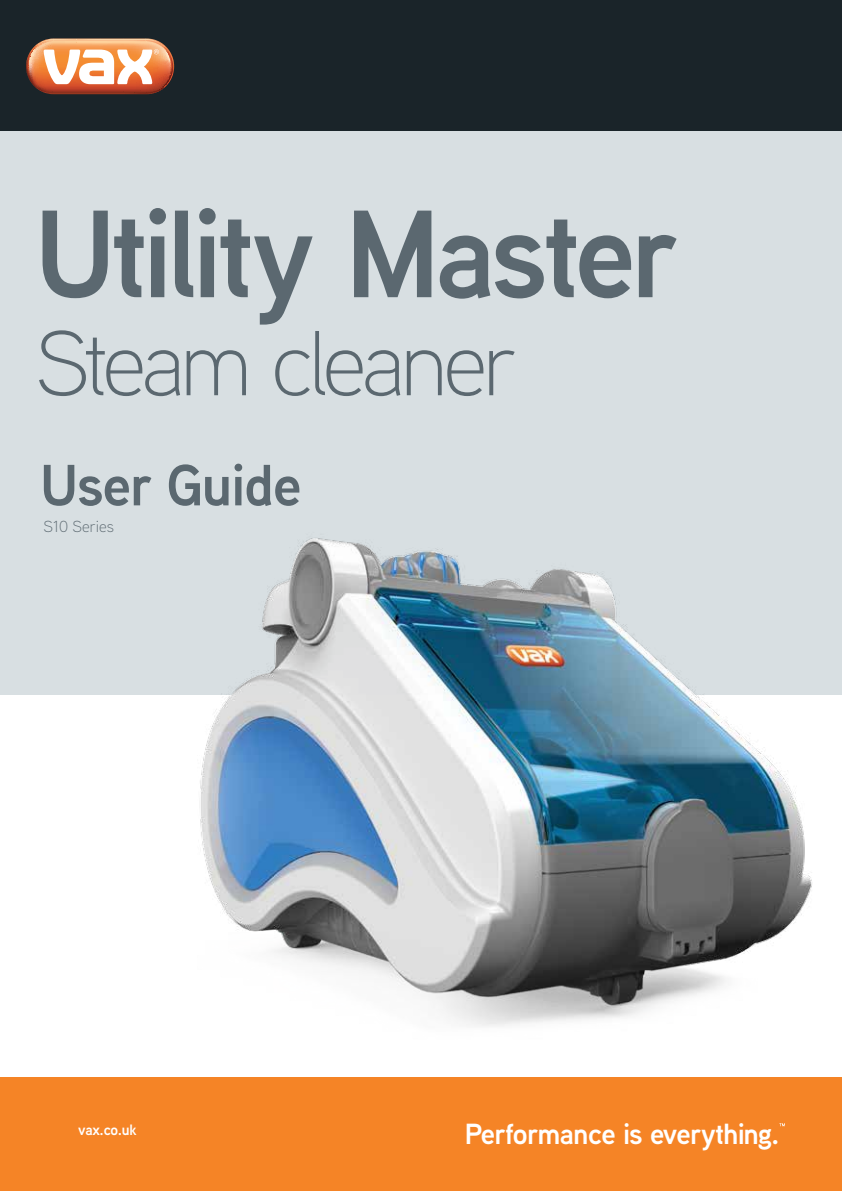
<style>
.page{position:relative;width:842px;height:1191px;background:#fff}
.page>*{position:absolute;margin:0;border:0;box-sizing:border-box;transform-origin:0 0}
.t1{font:600 124px "Vax Aaux Next";letter-spacing:-.045em;color:#5b6870}
.t2{font:300 92px "Vax Aaux Next";letter-spacing:-.055em;color:#5b6870}
.t3{font:600 58px "Vax Aaux Next";letter-spacing:-.02em;color:#5b6870}
.t4{font:600 29px "Vax Aaux Next";letter-spacing:-.025em;color:#fff}
.t5{font:300 16px "Vax Aaux Next";color:#5b6870}
.t6{font:600 15px "Vax Aaux Next";letter-spacing:-.02em;color:#fff}
</style>
<div class="page">
<div style="left:0;top:130px;width:842px;height:565px;background:#d8dfe2"></div>
<img style="left:200px;top:538px;width:612px;height:488px">
<div style="left:0;top:0;width:842px;height:130px;background:#1a2429"></div>
<svg style="left:26px;top:38px;width:148px;height:56px;background:#d79a79"></svg>
<div style="left:0;top:1077px;width:842px;height:114px;background:#f58426"></div>
<svg style="left:779px;top:1123px;width:6px;height:3px"></svg>
<h1 class="t1" style="left:35px;top:167px;width:646px">Utility Master</h1>
<h2 class="t2" style="left:35px;top:302px;width:484px">Steam cleaner</h2>
<h3 class="t3" style="left:40px;top:444px;width:263px">User Guide</h3>
<p class="t5" style="left:44px;top:516px;width:72px">S10 Series</p>
<p class="t6" style="left:78px;top:1119px;width:60px">vax.co.uk</p>
<p class="t4" style="left:465px;top:1113px;width:316px">Performance is everything.</p>
</div>
